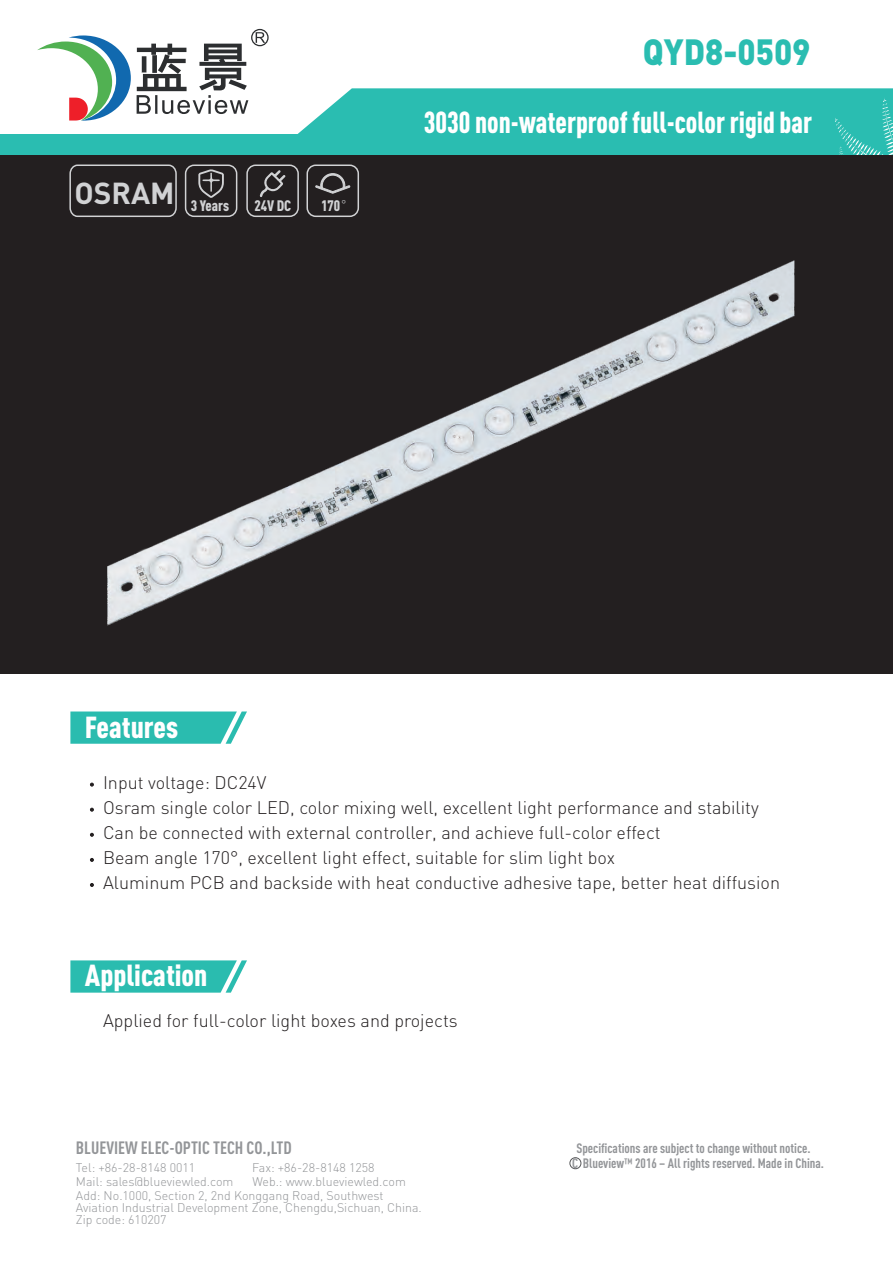
<style>
.page{position:relative;width:893px;height:1262px;background:#fff}
.page>*{position:absolute;margin:0;border:0;box-sizing:border-box;transform-origin:0 0}
.t1{font:700 36px "DIN";color:#2abdb1;scale:.91 1}
.t2{font:30px "DIN Cond";color:#fff;scale:.91 1}
.t3{font:30px "DIN Cond";color:#fff}
.t4{font:700 30px "DIN";color:#d1d2d4}
.t5{font:300 18px/25px "DIN";color:#231f20}
.t6{font:700 17.7px "DIN Cond";color:#939598}
.t7{font:15px "DIN Cond";color:#d1d2d4}
.t8{font:700 13.5px "DIN Cond";color:#939598}
.t9{font:300 12.45px/12px "DIN";color:#939598}
.s1{font-family:"Sim Sun"}
</style>
<div class="page">
<div style="left:0;top:135px;width:301px;height:34px;background:#2abdb1"></div>
<div style="left:296px;top:88px;width:596px;height:67px;background:#2abdb1"></div>
<svg style="left:37px;top:35px;width:94px;height:86px"></svg>
<svg style="left:137px;top:29px;width:131px;height:85px"></svg>
<svg style="left:834px;top:98px;width:59px;height:71px;background:#38c0b5"></svg>
<svg style="left:70px;top:711px;width:177px;height:32px;background:#3dc1b6"></svg>
<div style="left:0;top:155px;width:892px;height:518px;background:#231f20"></div>
<svg style="left:70px;top:960px;width:177px;height:32px;background:#3cc1b5"></svg>
<svg style="left:90px;top:782px;width:4px;height:4px"></svg>
<svg style="left:90px;top:807px;width:4px;height:4px"></svg>
<svg style="left:90px;top:833px;width:4px;height:3px"></svg>
<svg style="left:90px;top:858px;width:4px;height:3px"></svg>
<svg style="left:90px;top:883px;width:4px;height:4px"></svg>
<svg style="left:260px;top:170px;width:25px;height:27px"></svg>
<svg style="left:315px;top:173px;width:36px;height:21px"></svg>
<div style="left:246px;top:164px;width:53px;height:53px;border:2px solid #d1d2d4;border-radius:9px"></div>
<div style="left:306px;top:164px;width:53px;height:53px;border:2px solid #d1d2d4;border-radius:9px"></div>
<svg style="left:198px;top:169px;width:26px;height:29px"></svg>
<div style="left:185px;top:164px;width:52px;height:53px;border:2px solid #d1d2d4;border-radius:9px"></div>
<svg style="left:69px;top:164px;width:108px;height:52px"></svg>
<img style="left:74px;top:216px;width:721px;height:410px">
<div style="left:569px;top:1157px;width:12px;height:12px;border:1px solid #57585a;border-radius:50%"></div>
<h1 class="t1" style="left:642px;top:40px;width:186px">QYD8-0509</h1>
<h2 class="t4" style="left:74px;top:183px;width:102px">OSRAM</h2>
<p class="t7" style="left:191px;top:200px;width:40px">3 Years</p>
<p class="t7" style="left:254px;top:200px;width:38px">24V DC</p>
<p class="t7" style="left:321px;top:200px;width:36px">170<span class="s1">°</span></p>
<h2 class="t2" style="left:424px;top:111px;width:428px">3030 non-waterproof full-color rigid bar</h2>
<h2 class="t3" style="left:85px;top:717px;width:95px">Features</h2>
<p class="t5" style="left:103px;top:772px;width:678px">Input voltage: DC24V<br>Osram single color LED, color mixing well, excellent light performance and stability Can be connected with external controller, and achieve full-color effect<br>Beam angle 170°, excellent light effect, suitable for slim light box<br>Aluminum PCB and backside with heat conductive adhesive tape, better heat diffusion</p>
<h2 class="t3" style="left:85px;top:964px;width:124px">Application</h2>
<p class="t5" style="left:103px;top:1010px;width:356px">Applied for full-color light boxes and projects</p>
<p class="t6" style="left:76px;top:1141px;width:217px">BLUEVIEW ELEC-OPTIC TECH CO.,LTD</p>
<p class="t9" style="left:76px;top:1191px;width:347px">Add: No.1000, Section 2, 2nd Konggang Road, Southwest<br>Aviation Industrial Development Zone, Chengdu,Sichuan, China.<br>Zip code: 610207</p>
<p class="t9" style="left:76px;top:1163px;width:121px">Tel: +86-28-8148 0011</p>
<p class="t9" style="left:252px;top:1163px;width:124px">Fax: +86-28-8148 1258</p>
<p class="t9" style="left:76px;top:1176px;width:159px">Mail: sales@blueviewled.com</p>
<p class="t9" style="left:252px;top:1176px;width:155px">Web.: www.blueviewled.com</p>
<p class="t8" style="left:576px;top:1143px;width:236px">Specifications are subject to change without notice.</p>
<p class="t8" style="left:572px;top:1158px;width:253px">C Blueview™ 2016 – All rights reserved. Made in China.</p>
</div>
